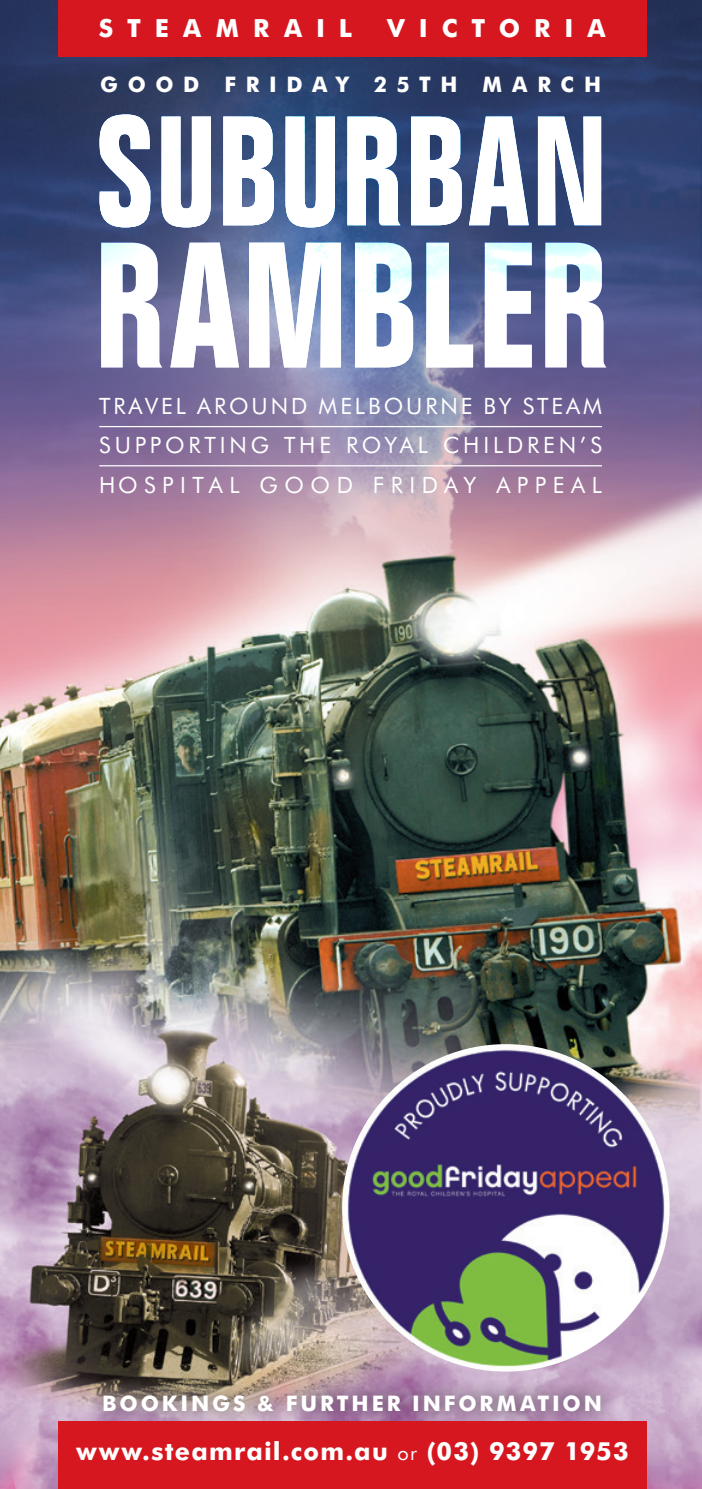
<style>
.page{position:relative;width:702px;height:1489px;background:#fff}
.page>*{position:absolute;margin:0;border:0;box-sizing:border-box;transform-origin:0 0}
.t1{font:700 condensed 175px "Folio BT";letter-spacing:-.005em;color:#fff;scale:.9 1}
.t2{font:700 condensed 152.5px "Folio BT";color:#fff;scale:.9 1}
.t3{font:700 25px "Futura BT";letter-spacing:.055em;color:#fff}
.t4{font:700 25px "Futura BT";letter-spacing:.56em;color:#fff}
.t5{font:700 25px "Futura BT";letter-spacing:.555em;color:#fff}
.t6{font:22.5px "Futura BT";letter-spacing:.13em;color:#fff}
.t7{font:22.5px "Futura BT";letter-spacing:.17em;color:#fff}
.t8{font:22.5px "Futura BT";letter-spacing:.29em;color:#fff}
.t9{font:700 21.5px "Futura BT";letter-spacing:.145em;color:#fff}
.t10{font:700 21.5px "Futura BT";letter-spacing:.45em;color:#fff}
.s1{font-weight:400;font-size:20px}
</style>
<div class="page">
<img style="left:0;top:0;width:702px;height:1488px">
<hr style="left:99px;top:426px;width:503px;height:1px;background:#fff">
<hr style="left:99px;top:465px;width:503px;height:1px;background:#fff">
<img style="left:342px;top:1044px;width:327px;height:327px;border-radius:164px">
<div style="left:58px;top:0;width:588px;height:57px;background:#d7171f"></div>
<div style="left:88px;top:1378px;width:528px;height:48px;background:#231f20;opacity:.75"></div>
<div style="left:58px;top:1421px;width:588px;height:67px;background:#d7171f"></div>
<p class="t4" style="left:99px;top:13px;width:255px">STEAMRAIL</p>
<p class="t5" style="left:387px;top:13px;width:220px">VICTORIA</p>
<p class="t10" style="left:100px;top:71px;width:502px">GOOD FRIDAY 25TH MARCH</p>
<h2 class="t2" style="left:95px;top:78px;width:571px">SUBURBAN</h2>
<h1 class="t1" style="left:93px;top:199px;width:575px">RAMBLER</h1>
<p class="t6" style="left:99px;top:392px;width:504px">TRAVEL AROUND MELBOURNE BY STEAM</p>
<p class="t7" style="left:99px;top:432px;width:504px">SUPPORTING THE ROYAL CHILDREN’S</p>
<p class="t8" style="left:99px;top:471px;width:504px">HOSPITAL GOOD FRIDAY APPEAL</p>
<p class="t9" style="left:102px;top:1389px;width:501px">BOOKINGS &amp; FURTHER INFORMATION</p>
<p class="t3" style="left:76px;top:1435px;width:554px">www.steamrail.com.au <span class="s1">or</span> (03) 9397 1953</p>
</div>
